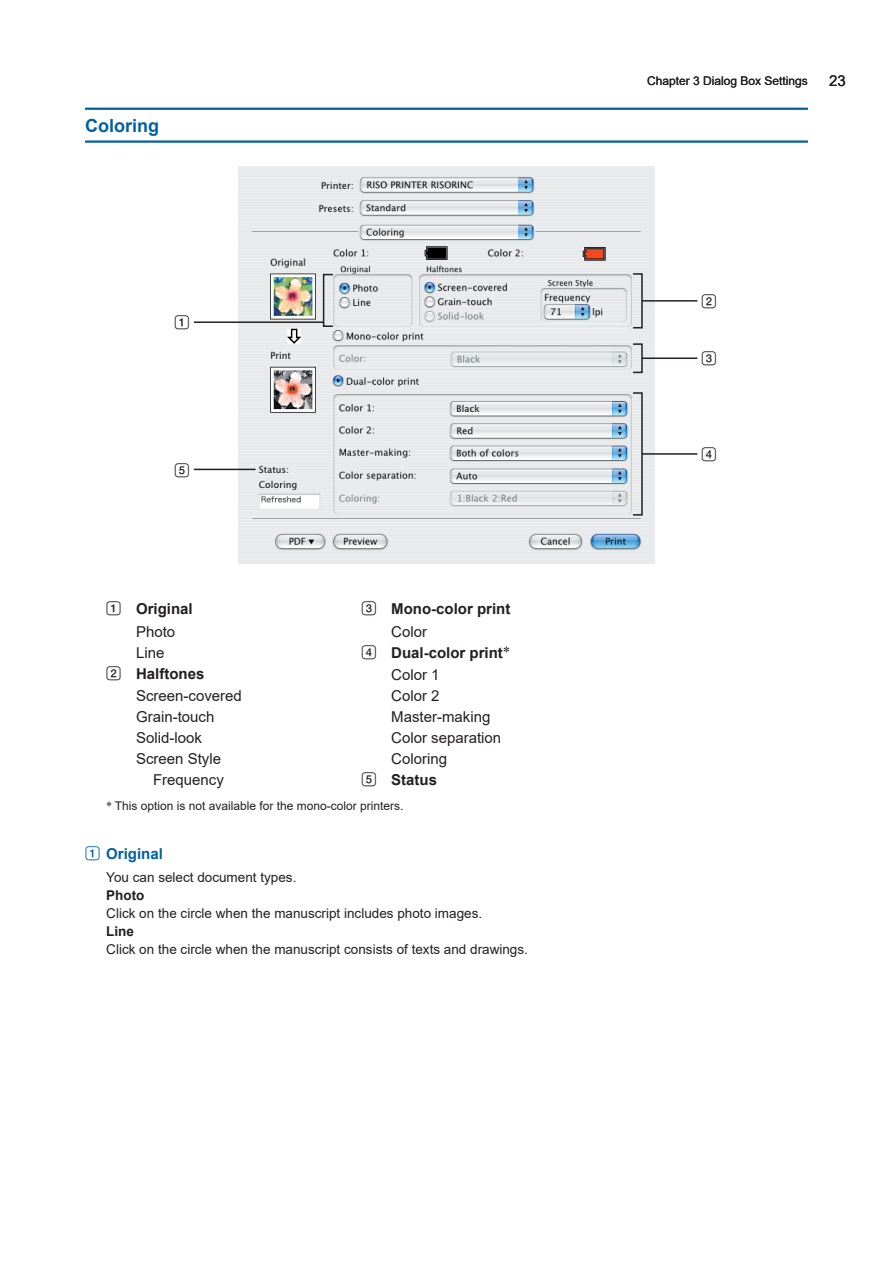
<style>
.page{position:relative;width:893px;height:1263px;background:#fff}
.page>*{position:absolute;margin:0;border:0;box-sizing:border-box;transform-origin:0 0}
.t1{font:700 18px "Arial";color:#0160a1}
.t2{font:15px/21px "Arial";color:#231f20}
.t3{font:700 15px/22.5px "Arial";color:#231f20}
.t4{font:700 15px "Arial";color:#0160a1}
.t5{font:15px "SQNUMWR";color:#231f20}
.t6{font:13.5px "Arial";color:#231f20}
.t7{font:700 13.5px "Arial";color:#231f20}
.t8{font:12px "Arial";color:#231f20}
.s1{font-family:"SQNUMWR";font-weight:400}
.s2{font-weight:400}
.s3{font-family:"Times New Roman";font-weight:400}
.s4{font-family:"Times New Roman"}
</style>
<div class="page">
<hr style="left:85px;top:108px;width:723px;height:2px;background:#0160a1">
<hr style="left:85px;top:140px;width:723px;height:3px;background:#0160a1">
<img style="left:238px;top:166px;width:417px;height:397px">
<hr style="left:194px;top:469px;width:62px;height:1px;background:#231f20">
<hr style="left:194px;top:321px;width:130px;height:2px;background:#231f20">
<div style="left:323px;top:274px;width:11px;height:53px;border:2px solid #231f20"></div>
<div style="left:632px;top:273px;width:11px;height:55px;border:2px solid #231f20"></div>
<hr style="left:642px;top:300px;width:55px;height:2px;background:#231f20">
<div style="left:632px;top:343px;width:11px;height:30px;border:2px solid #231f20"></div>
<hr style="left:642px;top:357px;width:55px;height:2px;background:#231f20">
<div style="left:632px;top:392px;width:11px;height:124px;border:2px solid #231f20"></div>
<hr style="left:642px;top:453px;width:55px;height:2px;background:#231f20">
<h1 class="t1" style="left:85px;top:113px;width:75px">Coloring</h1>
<p class="t5" style="left:174px;top:316px;width:16px">1</p>
<p class="t5" style="left:174px;top:463px;width:16px">5</p>
<p class="t3" style="left:391px;top:598px;width:121px;text-indent:-30px"><span class="s1">3</span> Mono-color print<br><span class="s2">Color</span></p>
<p class="t3" style="left:391px;top:641px;width:121px;text-indent:-30px"><span class="s1">4</span> Dual-color print<span class="s3">*<br></span><span class="s2">Color 1</span></p>
<p class="t2" style="left:391px;top:685px;width:50px">Color 2</p>
<p class="t2" style="left:391px;top:706px;width:101px">Master-making</p>
<p class="t2" style="left:391px;top:727px;width:112px">Color separation</p>
<p class="t2" style="left:391px;top:748px;width:57px">Coloring</p>
<p class="t3" style="left:361px;top:769px;width:77px"><span class="s1">5</span> Status</p>
<p class="t8" style="left:106px;top:798px;width:299px"><span class="s4">*</span> This option is not available for the mono-color printers.</p>
<p class="t4" style="left:85px;top:843px;width:79px"><span class="s1">1</span> Original</p>
<p class="t6" style="left:106px;top:868px;width:192px">You can select document types.</p>
<p class="t7" style="left:106px;top:885px;width:40px">Photo</p>
<p class="t6" style="left:106px;top:904px;width:377px">Click on the circle when the manuscript includes photo images.</p>
<p class="t7" style="left:106px;top:921px;width:29px">Line</p>
<p class="t6" style="left:106px;top:940px;width:423px">Click on the circle when the manuscript consists of texts and drawings.</p>
<p class="t3" style="left:136px;top:598px;width:58px;text-indent:-30px"><span class="s1">1</span> Original<br><span class="s2">Photo</span></p>
<p class="t3" style="left:106px;top:642px;width:100px;line-height:21px;text-indent:30px"><span class="s2">Line<br></span><span class="s1">2</span> Halftones</p>
<p class="t2" style="left:136px;top:685px;width:107px">Screen-covered<br>Grain-touch<br>Solid-look<br>Screen Style</p>
<p class="t2" style="left:153px;top:769px;width:72px">Frequency</p>
<p class="t8" style="left:647px;top:72px;width:162px">Chapter 3 Dialog Box Settings</p>
<p class="t2" style="left:829px;top:70px;width:18px">23</p>
<p class="t5" style="left:702px;top:294px;width:16px">2</p>
<p class="t5" style="left:702px;top:352px;width:16px">3</p>
<p class="t5" style="left:702px;top:447px;width:16px">4</p>
</div>
